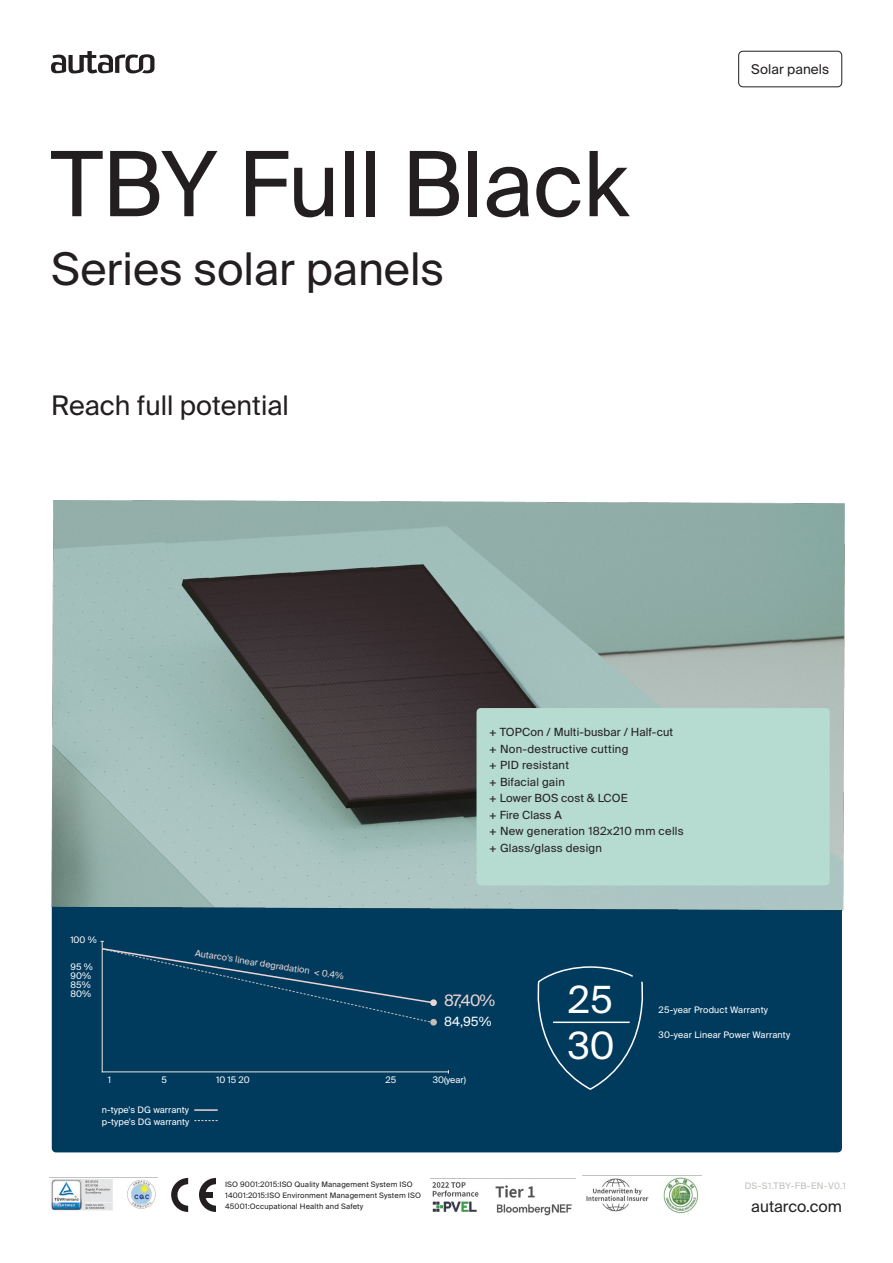
<style>
.page{position:relative;width:893px;height:1263px;background:#fff}
.page>*{position:absolute;margin:0;border:0;box-sizing:border-box;transform-origin:0 0}
.t1{font:90px "Suisse Intl";letter-spacing:-.005em;color:#231f20}
.t2{font:45px "Suisse Intl";color:#231f20}
.t3{font:37.5px/45.9px "Suisse Intl";color:#fff}
.t4{font:27px "Suisse Intl";color:#231f20}
.t5{font:15.75px "Suisse Intl";color:#231f20}
.t6{font:15.75px "Suisse Intl";color:#ebd4d3}
.t7{font:13.5px "Suisse Intl";letter-spacing:.005em;color:#231f20}
.t8{font:12.75px "Suisse Intl";color:#fff}
.t9{font:11.25px/16.5px "Suisse Intl";letter-spacing:.02em;color:#231f20}
.t10{font:9px/9px "Suisse Intl";letter-spacing:.01em;color:#fff}
.t11{font:9px "Suisse Intl";color:#ebd4d3}
.t12{font:9px "Suisse Intl";letter-spacing:.05em;color:#c2bfbb}
.t13{font:7.5px/10.8px "Suisse Intl";letter-spacing:.02em;color:#231f20}
</style>
<div class="page">
<div style="left:52px;top:902px;width:790px;height:250px;background:#003b5e;border-radius:4px"></div>
<hr style="left:102px;top:941px;width:1px;height:131px;background:#e9e7e4">
<hr style="left:102px;top:1071px;width:346px;height:1px;background:#e9e7e4">
<div style="left:430px;top:1019px;width:7px;height:6px;background:#c2bfbb;border-radius:50%"></div>
<svg style="left:100px;top:941px;width:335px;height:82px"></svg>
<div style="left:430px;top:999px;width:7px;height:7px;background:#ebd4d3;border-radius:50%"></div>
<hr style="left:194px;top:1109px;width:24px;height:2px;background:#ebd4d3">
<svg style="left:194px;top:1120px;width:24px;height:1px"></svg>
<svg style="left:537px;top:966px;width:107px;height:124px"></svg>
<hr style="left:553px;top:1021px;width:77px;height:2px;background:#fff">
<img style="left:51px;top:500px;width:793px;height:411px">
<div style="left:476px;top:708px;width:354px;height:177px;background:#b6dbd1;border-radius:4px"></div>
<div style="left:738px;top:51px;width:104px;height:36px;border:1px solid #231f20;border-radius:4px"></div>
<svg style="left:171px;top:1178px;width:17px;height:34px"></svg>
<svg style="left:199px;top:1178px;width:17px;height:34px"></svg>
<div style="left:202px;top:1192px;width:11px;height:5px;background:#231f20"></div>
<img style="left:51px;top:1179px;width:105px;height:32px">
<img style="left:430px;top:1178px;width:146px;height:38px">
<img style="left:586px;top:1177px;width:112px;height:36px">
<svg style="left:51px;top:51px;width:104px;height:22px"></svg>
<h1 class="t1" style="left:51px;top:132px;width:579px">TBY Full Black</h1>
<h2 class="t2" style="left:51px;top:243px;width:395px">Series solar panels</h2>
<h3 class="t4" style="left:51px;top:390px;width:239px">Reach full potential</h3>
<p class="t7" style="left:751px;top:62px;width:79px">Solar panels</p>
<p class="t9" style="left:489px;top:724px;width:196px">+ TOPCon / Multi-busbar / Half-cut<br>+ Non-destructive cutting<br>+ PID resistant<br>+ Bifacial gain<br>+ Lower BOS cost &amp; LCOE<br>+ Fire Class A<br>+ New generation 182x210 mm cells + Glass/glass design</p>
<p class="t10" style="left:70px;top:935px;width:28px">100 %</p>
<p class="t10" style="left:70px;top:962px;width:24px">95 %<br>90%<br>85%<br>80%</p>
<p class="t11" style="left:196px;top:948px;width:152px;rotate:9deg">Autarco's linear degradation &lt; 0.4%</p>
<p class="t10" style="left:108px;top:1075px;width:5px">1</p>
<p class="t10" style="left:162px;top:1075px;width:7px">5</p>
<p class="t10" style="left:216px;top:1075px;width:35px">10 15 20</p>
<p class="t10" style="left:102px;top:1104px;width:89px;line-height:12px">n-type's DG warranty p-type's DG warranty</p>
<h3 class="t6" style="left:444px;top:991px;width:53px">87,40%</h3>
<p class="t8" style="left:444px;top:1014px;width:49px">84,95%</p>
<p class="t10" style="left:386px;top:1075px;width:12px">25</p>
<p class="t10" style="left:433px;top:1075px;width:35px">30(year)</p>
<h3 class="t3" style="left:568px;top:977px;width:48px">25<br>30</h3>
<p class="t10" style="left:658px;top:1005px;width:111px">25-year Product Warranty</p>
<p class="t10" style="left:658px;top:1030px;width:133px">30-year Linear Power Warranty</p>
<p class="t13" style="left:225px;top:1179px;width:197px">ISO 9001:2015:ISO Quality Management System ISO<br>14001:2015:ISO Environment Management System ISO<br>45001:Occupational Health and Safety</p>
<p class="t12" style="left:745px;top:1180px;width:102px">DS-S1.TBY-FB-EN-V0.1</p>
<h3 class="t5" style="left:751px;top:1197px;width:92px">autarco.com</h3>
</div>
